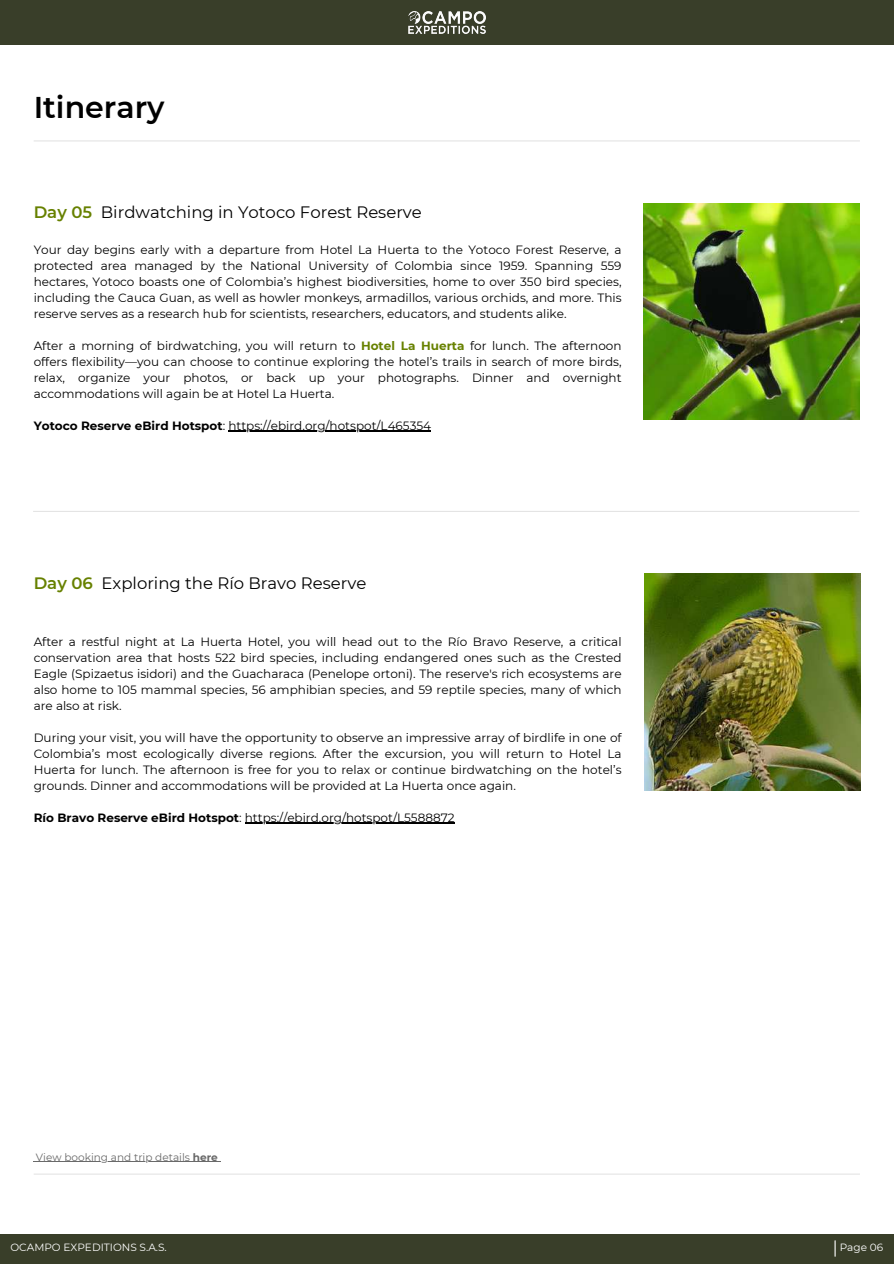
<style>
.page{position:relative;width:894px;height:1264px;background:#fff}
.page>*{position:absolute;margin:0;border:0;box-sizing:border-box;transform-origin:0 0}
.t1{font:600 30px "Montserrat";color:#000}
.t2{font:16.5px "Montserrat";color:#000}
.t3{font:12px/16px "Montserrat";color:#000;text-align:justify}
.t4{font:10.5px "Montserrat";color:#fff}
.t5{font:10.5px "Montserrat";color:#696969}
.s1{font-weight:600;color:#678100}
.s2{font-weight:700;color:#678100}
.s3{font-weight:700}
</style>
<div class="page">
<div style="left:0;top:1233px;width:893px;height:30px;background:#393e29"></div>
<svg style="left:834px;top:1240px;width:1px;height:16px"></svg>
<div style="left:0;top:0;width:893px;height:45px;background:#393e29"></div>
<img style="left:408px;top:12px;width:77px;height:21px">
<hr style="left:34px;top:140px;width:825px;height:1px;background:#e4e4e4">
<hr style="left:34px;top:1173px;width:825px;height:1px;background:#e4e4e4">
<img style="left:643px;top:203px;width:216px;height:216px">
<hr style="left:228px;top:431px;width:203px;height:1px;background:#000">
<img style="left:644px;top:574px;width:216px;height:216px">
<hr style="left:245px;top:822px;width:209px;height:1px;background:#000">
<hr style="left:33px;top:511px;width:826px;height:1px;background:#e4e4e4">
<hr style="left:36px;top:1161px;width:157px;height:1px;background:#696969">
<svg style="left:193px;top:1161px;width:27px;height:1px"></svg>
<h1 class="t1" style="left:34px;top:89px;width:132px">Itinerary</h1>
<h2 class="t2" style="left:34px;top:202px;width:389px"><span class="s1">Day 05</span> Birdwatching in Yotoco Forest Reserve</h2>
<p class="t3" style="left:34px;top:241px;width:589px">Your day begins early with a departure from Hotel La Huerta to the Yotoco Forest Reserve, a protected area managed by the National University of Colombia since 1959. Spanning 559 hectares, Yotoco boasts one of Colombia’s highest biodiversities, home to over 350 bird species, including the Cauca Guan, as well as howler monkeys, armadillos, various orchids, and more. This reserve serves as a research hub for scientists, researchers, educators, and students alike.</p>
<p class="t3" style="left:34px;top:337px;width:589px">After a morning of birdwatching, you will return to <span class="s2">Hotel La Huerta</span> for lunch. The afternoon offers flexibility—you can choose to continue exploring the hotel’s trails in search of more birds, relax, organize your photos, or back up your photographs. Dinner and overnight accommodations will again be at Hotel La Huerta.</p>
<p class="t3" style="left:34px;top:417px;width:399px"><span class="s3">Yotoco Reserve eBird Hotspot</span>: https://ebird.org/hotspot/L465354</p>
<h2 class="t2" style="left:34px;top:573px;width:334px"><span class="s1">Day 06</span> Exploring the Río Bravo Reserve</h2>
<p class="t3" style="left:34px;top:633px;width:589px">After a restful night at La Huerta Hotel, you will head out to the Río Bravo Reserve, a critical conservation area that hosts 522 bird species, including endangered ones such as the Crested Eagle (Spizaetus isidori) and the Guacharaca (Penelope ortoni). The reserve's rich ecosystems are also home to 105 mammal species, 56 amphibian species, and 59 reptile species, many of which are also at risk.</p>
<p class="t3" style="left:34px;top:729px;width:589px">During your visit, you will have the opportunity to observe an impressive array of birdlife in one of Colombia’s most ecologically diverse regions. After the excursion, you will return to Hotel La Huerta for lunch. The afternoon is free for you to relax or continue birdwatching on the hotel’s grounds. Dinner and accommodations will be provided at La Huerta once again.</p>
<p class="t3" style="left:34px;top:809px;width:422px"><span class="s3">Río Bravo Reserve eBird Hotspot</span>: https://ebird.org/hotspot/L5588872</p>
<p class="t5" style="left:36px;top:1150px;width:183px">View booking and trip details <span class="s3">here</span></p>
<p class="t4" style="left:10px;top:1240px;width:158px">OCAMPO EXPEDITIONS S.A.S.</p>
<p class="t4" style="left:839px;top:1240px;width:45px">Page 06</p>
</div>
